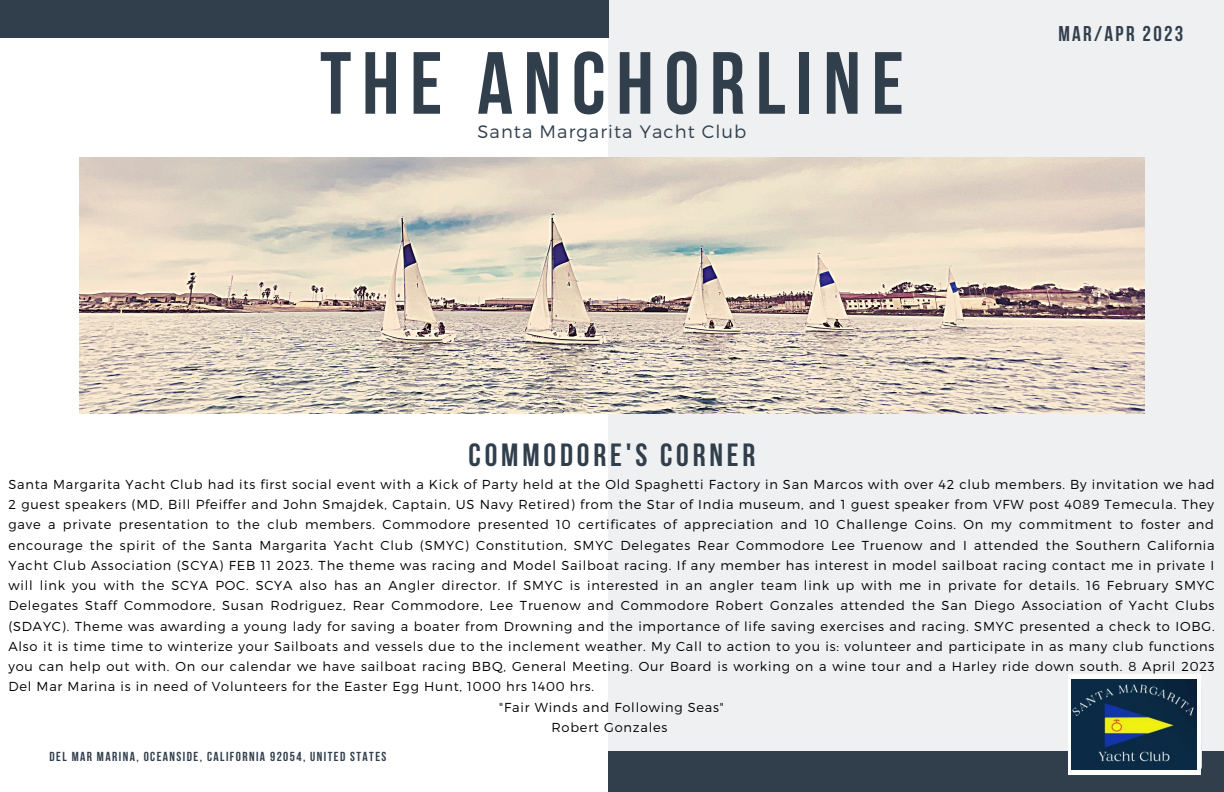
<style>
.page{position:relative;width:1224px;height:792px;background:#fff}
.page>*{position:absolute;margin:0;border:0;box-sizing:border-box;transform-origin:0 0}
.t1{font:700 88px "Bebas Neue";letter-spacing:.12em;color:#313f4c}
.t2{font:700 32px "Bebas Neue";letter-spacing:.12em;color:#313f4c}
.t3{font:700 21.3px "Bebas Neue";letter-spacing:.11em;color:#313f4c}
.t4{font:300 18px "Montserrat";letter-spacing:.06em;color:#313f4c}
.t5{font:300 13px "Montserrat";letter-spacing:.06em;color:#000}
.t6{font:700 13px "Bebas Neue";letter-spacing:.11em;color:#313f4c}
</style>
<div class="page">
<div style="left:608px;top:0;width:616px;height:792px;background:#eff0f1"></div>
<img style="left:79px;top:157px;width:1066px;height:257px">
<div style="left:608px;top:751px;width:616px;height:41px;background:#313f4c"></div>
<div style="left:0;top:0;width:608px;height:37px;background:#313f4c"></div>
<div style="left:1068px;top:674px;width:132px;height:101px;background:#fff"></div>
<img style="left:1071px;top:679px;width:126px;height:91px">
<h1 class="t1" style="left:320px;top:48px;width:585px">THE ANCHORLINE</h1>
<h3 class="t4" style="left:478px;top:120px;width:270px">Santa Margarita Yacht Club</h3>
<h3 class="t3" style="left:1058px;top:25px;width:127px">MAR/APR 2023</h3>
<h2 class="t2" style="left:469px;top:442px;width:288px">COMMODORE'S CORNER</h2>
<p class="t5" style="left:8px;top:476px;width:1208px">Santa Margarita Yacht Club had its first social event with a Kick of Party held at the Old Spaghetti Factory in San Marcos with over 42 club members. By invitation we had</p>
<p class="t5" style="left:8px;top:496px;width:1207px">2 guest speakers (MD, Bill Pfeiffer and John Smajdek, Captain, US Navy Retired) from the Star of India museum, and 1 guest speaker from VFW post 4089 Temecula. They</p>
<p class="t5" style="left:8px;top:516px;width:1207px">gave a private presentation to the club members. Commodore presented 10 certificates of appreciation and 10 Challenge Coins. On my commitment to foster and</p>
<p class="t5" style="left:8px;top:537px;width:1208px">encourage the spirit of the Santa Margarita Yacht Club (SMYC) Constitution, SMYC Delegates Rear Commodore Lee Truenow and I attended the Southern California</p>
<p class="t5" style="left:8px;top:557px;width:1207px">Yacht Club Association (SCYA) FEB 11 2023. The theme was racing and Model Sailboat racing. If any member has interest in model sailboat racing contact me in private I</p>
<p class="t5" style="left:8px;top:577px;width:1208px">will link you with the SCYA POC. SCYA also has an Angler director. If SMYC is interested in an angler team link up with me in private for details. 16 February SMYC</p>
<p class="t5" style="left:8px;top:597px;width:1208px">Delegates Staff Commodore, Susan Rodriguez, Rear Commodore, Lee Truenow and Commodore Robert Gonzales attended the San Diego Association of Yacht Clubs</p>
<p class="t5" style="left:8px;top:618px;width:1208px">(SDAYC). Theme was awarding a young lady for saving a boater from Drowning and the importance of life saving exercises and racing. SMYC presented a check to IOBG.</p>
<p class="t5" style="left:8px;top:638px;width:1207px">Also it is time time to winterize your Sailboats and vessels due to the inclement weather. My Call to action to you is: volunteer and participate in as many club functions</p>
<p class="t5" style="left:8px;top:658px;width:1208px">you can help out with. On our calendar we have sailboat racing BBQ, General Meeting. Our Board is working on a wine tour and a Harley ride down south. 8 April 2023</p>
<p class="t5" style="left:8px;top:678px;width:587px">Del Mar Marina is in need of Volunteers for the Easter Egg Hunt, 1000 hrs 1400 hrs.</p>
<p class="t5" style="left:499px;top:699px;width:226px">"Fair Winds and Following Seas"</p>
<p class="t5" style="left:551px;top:719px;width:118px">Robert Gonzales</p>
<p class="t6" style="left:49px;top:751px;width:338px">DEL MAR MARINA, OCEANSIDE, CALIFORNIA 92054, UNITED STATES</p>
</div>
